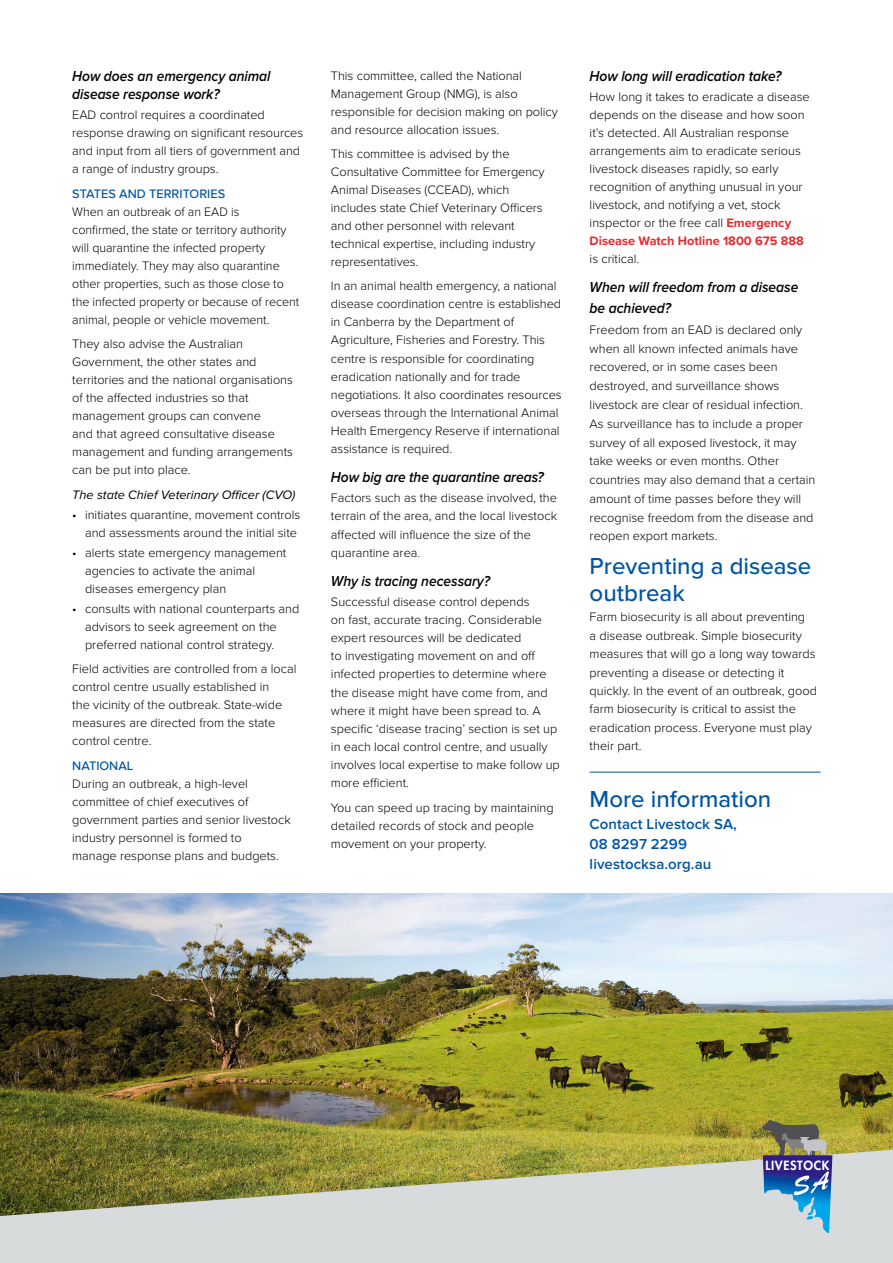
<style>
.page{position:relative;width:893px;height:1263px;background:#fff}
.page>*{position:absolute;margin:0;border:0;box-sizing:border-box;transform-origin:0 0}
.t1{font:500 24px/27px "Proxima Nova";color:#0055a4}
.t2{font:italic 600 15px/18px "Proxima Nova";letter-spacing:-.005em;color:#000;scale:.92 1}
.t3{font:600 15px/20.2px "Proxima Nova";letter-spacing:.005em;color:#0055a4}
.t4{font:300 12.75px/18px "Proxima Nova";color:#000}
.t5{font:italic 12.75px "Proxima Nova";color:#000}
.t6{font:500 12.75px "Proxima Nova";color:#0055a4}
.t7{font:800 12.45px "Futura";letter-spacing:.05em;color:#fff}
.s1{font-weight:700;color:#e72a2f}
</style>
<div class="page">
<img style="left:0;top:894px;width:893px;height:256px">
<svg style="left:0;top:1150px;width:893px;height:113px;background:#bdbea7"></svg>
<svg style="left:762px;top:1120px;width:70px;height:115px;background:#788da0"></svg>
<hr style="left:590px;top:772px;width:231px;height:1px;background:#0055a4">
<p class="t2" style="left:72px;top:68px;width:217px">How does an emergency animal disease response work?</p>
<p class="t4" style="left:72px;top:105px;width:233px">EAD control requires a coordinated response drawing on significant resources and input from all tiers of government and a range of industry groups.</p>
<p class="t6" style="left:72px;top:186px;width:154px">STATES AND TERRITORIES</p>
<p class="t4" style="left:72px;top:202px;width:229px">When an outbreak of an EAD is<br>confirmed, the state or territory authority will quarantine the infected property immediately. They may also quarantine other properties, such as those close to the infected property or because of recent animal, people or vehicle movement.</p>
<p class="t4" style="left:72px;top:334px;width:222px">They also advise the Australian Government, the other states and territories and the national organisations of the affected industries so that management groups can convene<br>and that agreed consultative disease management and funding arrangements can be put into place.</p>
<p class="t5" style="left:72px;top:487px;width:225px">The state Chief Veterinary Officer (CVO)</p>
<p class="t4" style="left:72px;top:505px;width:230px;text-align:right">• initiates quarantine, movement controls and assessments around the initial site</p>
<p class="t4" style="left:85px;top:543px;width:203px;text-indent:-13px">• alerts state emergency management agencies to activate the animal diseases emergency plan</p>
<p class="t4" style="left:85px;top:599px;width:216px;text-indent:-13px">• consults with national counterparts and advisors to seek agreement on the preferred national control strategy.</p>
<p class="t4" style="left:72px;top:659px;width:226px">Field activities are controlled from a local control centre usually established in<br>the vicinity of the outbreak. State-wide measures are directed from the state control centre.</p>
<p class="t6" style="left:72px;top:758px;width:63px">NATIONAL</p>
<p class="t4" style="left:72px;top:774px;width:220px">During an outbreak, a high-level committee of chief executives of government parties and senior livestock industry personnel is formed to<br>manage response plans and budgets.</p>
<p class="t4" style="left:331px;top:66px;width:228px">This committee, called the National Management Group (NMG), is also responsible for decision making on policy and resource allocation issues.</p>
<p class="t4" style="left:331px;top:144px;width:215px">This committee is advised by the Consultative Committee for Emergency Animal Diseases (CCEAD), which includes state Chief Veterinary Officers and other personnel with relevant technical expertise, including industry representatives.</p>
<p class="t4" style="left:331px;top:276px;width:232px">In an animal health emergency, a national disease coordination centre is established in Canberra by the Department of Agriculture, Fisheries and Forestry. This centre is responsible for coordinating eradication nationally and for trade negotiations. It also coordinates resources overseas through the International Animal Health Emergency Reserve if international assistance is required.</p>
<p class="t2" style="left:331px;top:469px;width:233px">How big are the quarantine areas?</p>
<p class="t4" style="left:331px;top:488px;width:228px">Factors such as the disease involved, the terrain of the area, and the local livestock affected will influence the size of the quarantine area.</p>
<p class="t2" style="left:331px;top:572px;width:174px">Why is tracing necessary?</p>
<p class="t4" style="left:331px;top:592px;width:230px">Successful disease control depends<br>on fast, accurate tracing. Considerable expert resources will be dedicated<br>to investigating movement on and off infected properties to determine where the disease might have come from, and where it might have been spread to. A specific ‘disease tracing’ section is set up in each local control centre, and usually involves local expertise to make follow up more efficient.</p>
<p class="t4" style="left:331px;top:798px;width:224px">You can speed up tracing by maintaining detailed records of stock and people movement on your property.</p>
<p class="t2" style="left:590px;top:68px;width:210px">How long will eradication take?</p>
<p class="t4" style="left:590px;top:87px;width:222px">How long it takes to eradicate a disease depends on the disease and how soon it’s detected. All Australian response arrangements aim to eradicate serious livestock diseases rapidly, so early recognition of anything unusual in your livestock, and notifying a vet, stock inspector or the free call <span class="s1">Emergency Disease Watch Hotline 1800 675 888</span></p>
<p class="t4" style="left:590px;top:250px;width:51px">is critical.</p>
<p class="t2" style="left:590px;top:277px;width:228px;line-height:21px">When will freedom from a disease be achieved?</p>
<p class="t4" style="left:590px;top:320px;width:227px;line-height:18.8px">Freedom from an EAD is declared only when all known infected animals have recovered, or in some cases been destroyed, and surveillance shows livestock are clear of residual infection.<br>As surveillance has to include a proper survey of all exposed livestock, it may take weeks or even months. Other countries may also demand that a certain amount of time passes before they will recognise freedom from the disease and reopen export markets.</p>
<h1 class="t1" style="left:590px;top:553px;width:223px">Preventing a disease outbreak</h1>
<p class="t4" style="left:590px;top:607px;width:229px;line-height:18.5px">Farm biosecurity is all about preventing<br>a disease outbreak. Simple biosecurity measures that will go a long way towards preventing a disease or detecting it quickly. In the event of an outbreak, good farm biosecurity is critical to assist the eradication process. Everyone must play their part.</p>
<h1 class="t1" style="left:590px;top:786px;width:183px">More information</h1>
<p class="t3" style="left:590px;top:814px;width:149px">Contact Livestock SA,<br>08 8297 2299 livestocksa.org.au</p>
<p class="t7" style="left:765px;top:1157px;width:65px">LIVESTOCK</p>
</div>
